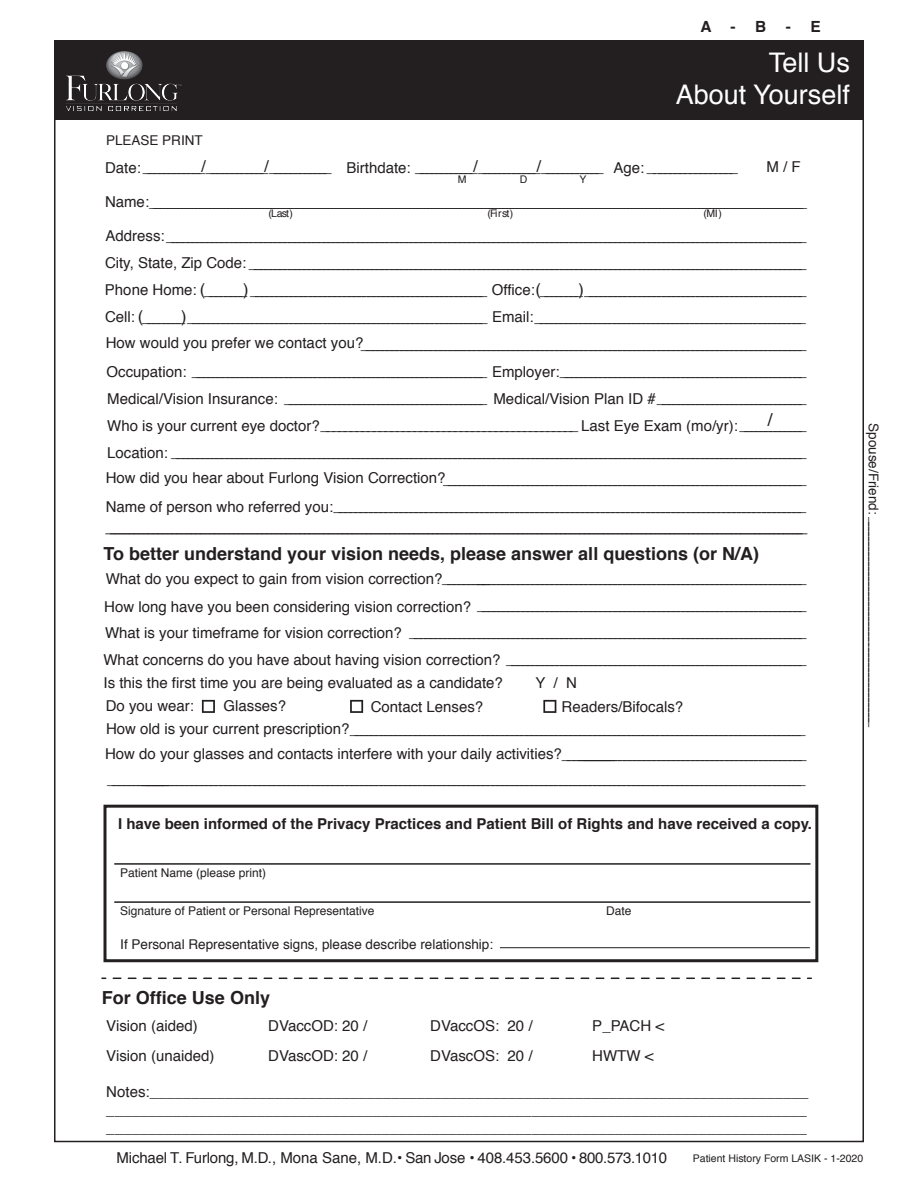
<style>
.page{position:relative;width:918px;height:1188px;background:#fff}
.page>*{position:absolute;margin:0;border:0;box-sizing:border-box;transform-origin:0 0}
.t1{font:27px/32.4px "Helvetica";color:#fff;text-align:right}
.t2{font:700 18px "Helvetica";color:#231f20}
.t3{font:18px "Helvetica";color:#231f20}
.t4{font:16.5px/27px "Helvetica";color:#231f20;text-align:right}
.t5{font:700 15.45px "Helvetica";color:#231f20}
.t6{font:15px/18px "Helvetica";color:#231f20;text-align:justify}
.t7{font:700 15px "Helvetica";color:#231f20}
.t8{font:13.5px "Helvetica";color:#231f20}
.t9{font:12px "Helvetica";color:#231f20}
.t10{font:10.5px "Helvetica";color:#231f20}
.s1{font-size:15px}
.s2{font-size:16.5px}
</style>
<div class="page">
<svg style="left:202px;top:700px;width:13px;height:13px"></svg>
<svg style="left:350px;top:700px;width:13px;height:13px"></svg>
<svg style="left:543px;top:700px;width:13px;height:13px"></svg>
<div style="left:104px;top:805px;width:714px;height:157px;border:3px solid #231f20"></div>
<div style="left:54px;top:40px;width:810px;height:80px;background:#231f20"></div>
<img style="left:66px;top:51px;width:115px;height:60px">
<hr style="left:114px;top:863px;width:696px;height:2px;background:#231f20">
<hr style="left:114px;top:901px;width:696px;height:2px;background:#231f20">
<hr style="left:500px;top:947px;width:310px;height:1px;background:#231f20">
<svg style="left:113px;top:978px;width:698px;height:1px"></svg>
<p class="t5" style="left:701px;top:14px;width:37px">A -</p>
<p class="t5" style="left:755px;top:14px;width:13px">B</p>
<p class="t5" style="left:786px;top:14px;width:36px">- E</p>
<p class="t8" style="left:106px;top:130px;width:98px">PLEASE PRINT</p>
<h1 class="t1" style="left:676px;top:47px;width:176px">Tell Us<br>About Yourself</h1>
<p class="t4" style="left:105px;top:153px;width:228px"><span class="s1">D a t e :</span> ____________/ ____________/ ____________</p>
<p class="t4" style="left:346px;top:153px;width:259px"><span class="s1">B i r t h d a t e :</span> ____________/ ____________/ ____________</p>
<p class="t4" style="left:614px;top:153px;width:126px"><span class="s1">A g e :</span> _________________</p>
<p class="t10" style="left:458px;top:171px;width:10px">M</p>
<p class="t10" style="left:520px;top:171px;width:9px">D</p>
<p class="t10" style="left:580px;top:171px;width:9px">Y</p>
<p class="t6" style="left:105px;top:193px;width:704px">N a m e : _______________________________________________________________________________________________________________________________________________________________________________________</p>
<p class="t10" style="left:269px;top:205px;width:26px">(Last)</p>
<p class="t10" style="left:487px;top:205px;width:28px">(First)</p>
<p class="t10" style="left:704px;top:205px;width:20px">(MI)</p>
<p class="t4" style="left:105px;top:222px;width:703px"><span class="s1">A d d r e s s :</span> ___________________________________________________________________________________________________________________________________ <span class="s1">C i t y , S t a t e , Z i p C o d e :</span> __________________________________________________________________________________________________________________ <span class="s1">P h o n e H o m e :</span> ( ________) ________________________________________________ <span class="s1">O f f i c e :</span> ( ________) _____________________________________________ <span class="s1">C e l l :</span> ( ________) _____________________________________________________________ <span class="s1">E m a i l :</span> _______________________________________________________ ___________________________________________________________________________________________<br><span class="s1">O c c u p a t i o n :</span> ____________________________________________________________ <span class="s1">E m p l o y e r :</span> __________________________________________________ <span class="s1">M e d i c a l / V i s i o n I n s u r a n c e :</span> _________________________________________ <span class="s1">M e d i c a l / V i s i o n P l a n I D #</span> ______________________________ <span class="s1">W h o i s y o u r c u r r e n t e y e d o c t o r ?</span> ____________________________________________ <span class="s1">L a s t E y e E x a m ( m o / y r ) :</span> _____________ <span class="s1">L o c a t i o n :</span> __________________________________________________________________________________________________________________________________ __________________________________________________________________________<br><span class="s1">N a m e o f p e r s o n w h o r e f e r r e d y o u :</span> _____________________________________________________________________________________________</p>
<p class="t2" style="left:106px;top:511px;width:704px">___________________________________________________________________________________________________________________________________________________</p>
<p class="t6" style="left:767px;top:158px;width:36px">M / F</p>
<p class="t6" style="left:106px;top:334px;width:259px">How would you prefer we contact you?</p>
<p class="t3" style="left:768px;top:406px;width:7px">/</p>
<p class="t6" style="left:106px;top:469px;width:341px">How did you hear about Furlong Vision Correction?</p>
<p class="t2" style="left:104px;top:539px;width:657px">To better understand your vision needs, please answer all questions (or N/A)</p>
<p class="t6" style="left:106px;top:570px;width:386px">What do you expect to gain from vision correction?<span class="s2">_________</span></p>
<p class="t4" style="left:105px;top:564px;width:703px">_________________________________________________________________<br>___________________________________________________________________<br><span class="s1">W h a t i s y o u r t i m e f r a m e f o r v i s i o n c o r r e c t i o n ?</span> _________________________________________________________________________________</p>
<p class="t6" style="left:104px;top:598px;width:368px">How long have you been considering vision correction?</p>
<p class="t4" style="left:104px;top:645px;width:705px"><span class="s1">W h a t c o n c e r n s d o y o u h a v e a b o u t h a v i n g v i s i o n c o r r e c t i o n ?</span> _____________________________________________________________</p>
<p class="t6" style="left:104px;top:674px;width:401px">Is this the first time you are being evaluated as a candidate?</p>
<p class="t6" style="left:535px;top:674px;width:43px">Y / N</p>
<p class="t6" style="left:106px;top:697px;width:90px">Do you wear:</p>
<p class="t6" style="left:224px;top:697px;width:64px">Glasses?</p>
<p class="t6" style="left:371px;top:698px;width:114px">Contact Lenses?</p>
<p class="t6" style="left:562px;top:698px;width:123px">Readers/Bifocals?</p>
<p class="t4" style="left:106px;top:716px;width:701px"><span class="s1">H o w o l d i s y o u r c u r r e n t p r e s c r i p t i o n ?</span> _____________________________________________________________________________________________</p>
<p class="t6" style="left:105px;top:745px;width:703px">H o w d o y o u r g l a s s e s a n d c o n t a c t s i n t e r f e r e w i t h y o u r d a i l y a c t i v i t i e s ? <span class="s2">________________________________________________________</span></p>
<p class="t4" style="left:107px;top:765px;width:700px">_______________________________________________________________________________________________________________________________________________</p>
<p class="t7" style="left:118px;top:812px;width:696px">I have been informed of the Privacy Practices and Patient Bill of Rights and have received a copy.</p>
<p class="t9" style="left:120px;top:863px;width:148px">Patient Name (please print)</p>
<p class="t9" style="left:120px;top:902px;width:256px">Signature of Patient or Personal Representative</p>
<p class="t9" style="left:606px;top:902px;width:27px">Date</p>
<p class="t8" style="left:120px;top:934px;width:374px">If Personal Representative signs, please describe relationship:</p>
<p class="t2" style="left:102px;top:983px;width:170px">For Office Use Only</p>
<p class="t6" style="left:106px;top:1017px;width:93px">Vision (aided)</p>
<p class="t6" style="left:268px;top:1017px;width:100px">DVaccOD: 20 /</p>
<p class="t6" style="left:430px;top:1017px;width:104px">DVaccOS: 20 /</p>
<p class="t6" style="left:592px;top:1017px;width:73px">P_PACH &lt;</p>
<p class="t6" style="left:106px;top:1047px;width:110px">Vision (unaided)</p>
<p class="t6" style="left:268px;top:1047px;width:100px">DVascOD: 20 /</p>
<p class="t6" style="left:430px;top:1047px;width:104px">DVascOS: 20 /</p>
<p class="t6" style="left:592px;top:1047px;width:63px">HWTW &lt;</p>
<p class="t6" style="left:106px;top:1083px;width:704px">Notes:_______________________________________________________________________________ ____________________________________________________________________________________ ____________________________________________________________________________________</p>
<p class="t8" style="left:884px;top:423px;width:93px;rotate:90deg">Spouse/Friend:</p>
<p class="t4" style="left:889px;top:517px;width:212px;rotate:90deg">_________________________________________</p>
<p class="t6" style="left:117px;top:1149px;width:552px">Michael T. Furlong, M.D., Mona Sane, M.D.• San Jose • 408.453.5600 • 800.573.1010</p>
<p class="t10" style="left:693px;top:1150px;width:172px">Patient History Form LASIK - 1-2020</p>
</div>
